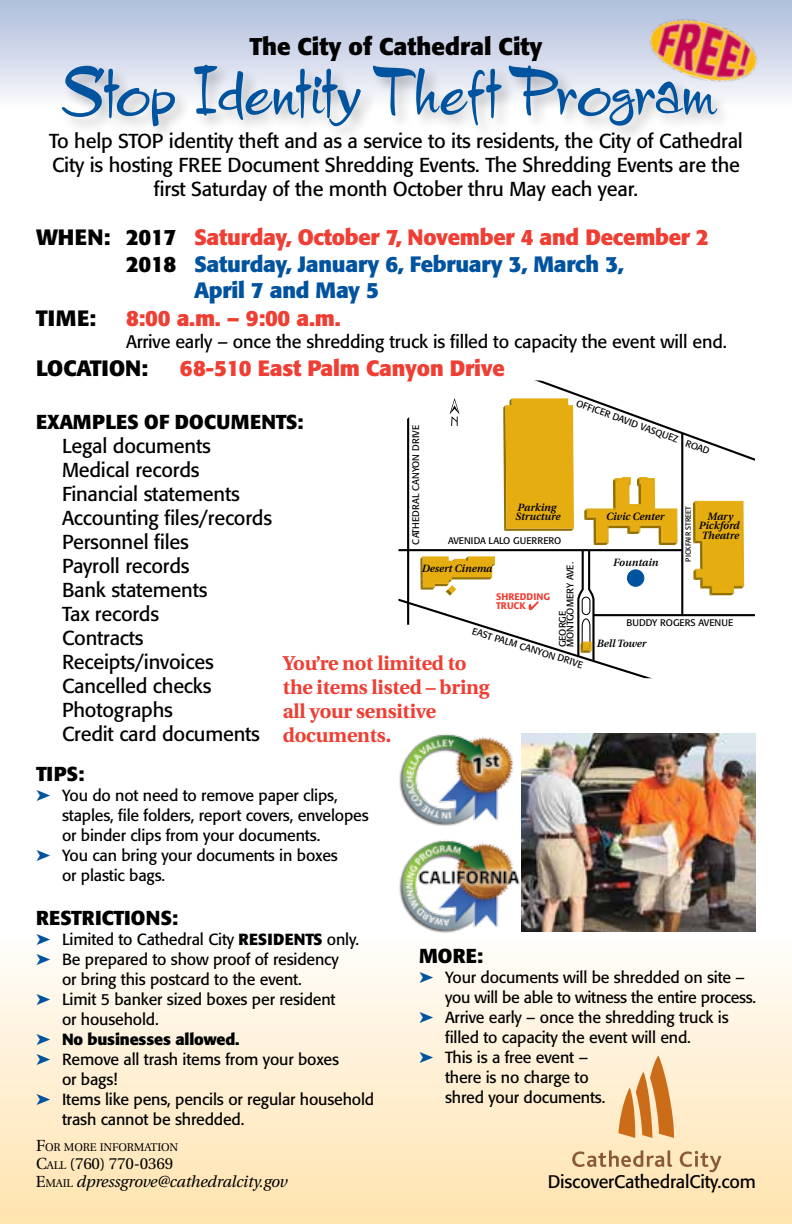
<style>
.page{position:relative;width:792px;height:1224px;background:#fff}
.page>*{position:absolute;margin:0;border:0;box-sizing:border-box;transform-origin:0 0}
.t1{font:60px "Charade JF";color:#00539f}
.t2{font:700 24px "Formata";color:#000}
.t3{font:700 22px "Formata";letter-spacing:-.01em;color:#ef3e33}
.t4{font:700 22px "Formata";letter-spacing:-.01em;color:#00539f}
.t5{font:700 22px "Formata";color:#000}
.t6{font:20px/24px "Formata";letter-spacing:-.01em;color:#000}
.t7{font:700 20px/24px "Utopia";letter-spacing:-.01em;color:#ef3e33}
.t8{font:700 20px "Formata";letter-spacing:.01em;color:#000}
.t9{font:18px "Formata";letter-spacing:-.01em;color:#000}
.t10{font:16px "Formata";letter-spacing:-.01em;color:#000}
.t11{font:italic 16px/18px "Utopia";letter-spacing:-.01em;color:#000}
.t12{font:700 16px "Formata";letter-spacing:-.01em;color:#000}
.t13{font:11.2px "Utopia";letter-spacing:-.015em;color:#000}
.t14{font:italic 600 10.6px/9.4px "Utopia";color:#000}
.t15{font:9.4px/7.4px "Formata";color:#000}
.t16{font:500 9.4px/9.4px "Formata";color:#ef3e33}
.t17{font:7.4px "Formata";color:#000}
.s1{color:#000}
.s2{color:#00539f}
.s3{font-weight:700}
.s4{font-size:16px}
.s5{font-style:normal}
.s6{font-style:normal;font-size:11.2px}
</style>
<div class="page">
<div style="left:0;top:882px;width:792px;height:342px;background:linear-gradient(to bottom,#fff,#ffe3af)"></div>
<div style="left:0;top:0;width:792px;height:116px;background:linear-gradient(to bottom,#acbcdb,#fff)"></div>
<div style="left:59px;top:63px;width:675px;height:80px;background:#000;opacity:.25"></div>
<img style="left:640px;top:4px;width:130px;height:95px">
<img style="left:521px;top:734px;width:234px;height:198px">
<img style="left:399px;top:734px;width:115px;height:92px">
<img style="left:394px;top:840px;width:127px;height:98px">
<svg style="left:398px;top:380px;width:357px;height:298px"></svg>
<hr style="left:407px;top:380px;width:2px;height:245px;background:#000">
<svg style="left:572px;top:1150px;width:100px;height:17px"></svg>
<svg style="left:680px;top:1151px;width:41px;height:21px"></svg>
<svg style="left:619px;top:1055px;width:56px;height:83px"></svg>
<h2 class="t2" style="left:249px;top:32px;width:295px">The City of Cathedral City</h2>
<h1 class="t1" style="left:61px;top:54px;width:658px">Stop Identity Theft Program</h1>
<p class="t6" style="left:49px;top:128px;width:695px;text-align:center">To help STOP identity theft and as a service to its residents, the City of Cathedral<br>City is hosting FREE Document Shredding Events. The Shredding Events are the first Saturday of the month October thru May each year.</p>
<h3 class="t3" style="left:36px;top:223px;width:674px"><span class="s1">WHEN: 2017</span> Saturday, October 7, November 4 and December 2</h3>
<h3 class="t4" style="left:126px;top:250px;width:499px"><span class="s1">2018</span> Saturday, January 6, February 3, March 3,</h3>
<h3 class="t4" style="left:194px;top:276px;width:186px">April 7 and May 5</h3>
<h3 class="t5" style="left:36px;top:304px;width:62px">TIME:</h3>
<h3 class="t3" style="left:126px;top:304px;width:216px">8:00 a.m. – 9:00 a.m.</h3>
<p class="t9" style="left:126px;top:331px;width:602px">Arrive early – once the shredding truck is filled to capacity the event will end.</p>
<h3 class="t5" style="left:36px;top:354px;width:113px">LOCATION:</h3>
<h3 class="t3" style="left:180px;top:354px;width:326px">68-510 East Palm Canyon Drive</h3>
<p class="t8" style="left:36px;top:409px;width:269px">EXAMPLES OF DOCUMENTS:</p>
<p class="t6" style="left:62px;top:434px;width:212px">Legal documents<br>Medical records<br>Financial statements<br>Accounting files/records<br>Personnel files<br>Payroll records<br>Bank statements<br>Tax records<br>Contracts<br>Receipts/invoices<br>Cancelled checks<br>Photographs<br>Credit card documents</p>
<p class="t15" style="left:578px;top:399px;width:143px;rotate:20deg">OFFICER DAVID VASQUEZ ROAD</p>
<p class="t15" style="left:412px;top:545px;width:121px;rotate:-90deg">CATHEDRAL CANYON DRIVE</p>
<p class="t14" style="left:515px;top:502px;width:46px">Parking<br>Structure</p>
<p class="t14" style="left:606px;top:512px;width:60px">Civic Center</p>
<p class="t14" style="left:613px;top:558px;width:47px">Fountain</p>
<p class="t17" style="left:684px;top:562px;width:57px;rotate:-90deg">PICKFAIR STREET</p>
<p class="t14" style="left:698px;top:512px;width:43px;text-align:center">Mary<br>Pickford<br>Theatre</p>
<p class="t15" style="left:448px;top:537px;width:115px">AVENIDA LALO GUERRERO</p>
<p class="t15" style="left:559px;top:647px;width:86px;rotate:-90deg">GEORGE<br>MONTGOMERY AVE.</p>
<p class="t14" style="left:421px;top:564px;width:72px">Desert Cinema</p>
<p class="t16" style="left:496px;top:592px;width:56px">SHREDDING<br>TRUCK</p>
<p class="t15" style="left:626px;top:619px;width:109px">BUDDY ROGERS AVENUE</p>
<p class="t15" style="left:473px;top:627px;width:117px;rotate:17deg">EAST PALM CANYON DRIVE</p>
<p class="t14" style="left:597px;top:639px;width:51px">Bell Tower</p>
<p class="t7" style="left:283px;top:652px;width:208px">You’re not limited to the items listed – bring all your sensitive documents.</p>
<p class="t8" style="left:36px;top:762px;width:50px">TIPS:</p>
<p class="t10" style="left:36px;top:786px;width:303px"><span class="s2">➤</span> You do not need to remove paper clips,</p>
<p class="t10" style="left:62px;top:806px;width:308px">staples, file folders, report covers, envelopes</p>
<p class="t10" style="left:62px;top:826px;width:260px">or binder clips from your documents.</p>
<p class="t10" style="left:36px;top:846px;width:303px"><span class="s2">➤</span> You can bring your documents in boxes</p>
<p class="t10" style="left:62px;top:866px;width:105px">or plastic bags.</p>
<p class="t8" style="left:36px;top:905px;width:144px">RESTRICTIONS:</p>
<p class="t10" style="left:36px;top:930px;width:325px"><span class="s2">➤</span> Limited to Cathedral City <span class="s3">RESIDENTS</span> only.</p>
<p class="t10" style="left:36px;top:950px;width:304px"><span class="s2">➤</span> Be prepared to show proof of residency</p>
<p class="t10" style="left:62px;top:970px;width:241px">or bring this postcard to the event.</p>
<p class="t10" style="left:36px;top:990px;width:301px"><span class="s2">➤</span> Limit 5 banker sized boxes per resident</p>
<p class="t10" style="left:62px;top:1010px;width:98px">or household.</p>
<p class="t12" style="left:36px;top:1029px;width:205px"><span class="s2">➤</span> No businesses allowed.</p>
<p class="t10" style="left:36px;top:1050px;width:305px"><span class="s2">➤</span> Remove all trash items from your boxes</p>
<p class="t10" style="left:62px;top:1070px;width:57px">or bags!</p>
<p class="t10" style="left:36px;top:1090px;width:340px"><span class="s2">➤</span> Items like pens, pencils or regular household</p>
<p class="t10" style="left:62px;top:1110px;width:184px">trash cannot be shredded.</p>
<p class="t13" style="left:36px;top:1141px;width:144px"><span class="s4">F</span>OR MORE INFORMATION</p>
<p class="t11" style="left:36px;top:1154px;width:252px"><span class="s5">C</span><span class="s6">ALL</span> <span class="s5">(760) 770-0369<br>E</span><span class="s6">MAIL</span> dpressgrove@cathedralcity.gov</p>
<p class="t8" style="left:419px;top:944px;width:66px">MORE:</p>
<p class="t10" style="left:419px;top:968px;width:327px"><span class="s2">➤</span> Your documents will be shredded on site –</p>
<p class="t10" style="left:445px;top:988px;width:313px">you will be able to witness the entire process.</p>
<p class="t10" style="left:419px;top:1008px;width:311px"><span class="s2">➤</span> Arrive early – once the shredding truck is</p>
<p class="t10" style="left:445px;top:1028px;width:247px">filled to capacity the event will end.</p>
<p class="t10" style="left:419px;top:1048px;width:171px"><span class="s2">➤</span> This is a free event –</p>
<p class="t10" style="left:445px;top:1068px;width:145px">there is no charge to</p>
<p class="t10" style="left:445px;top:1088px;width:162px">shred your documents.</p>
<p class="t9" style="left:548px;top:1171px;width:210px">DiscoverCathedralCity.com</p>
</div>
